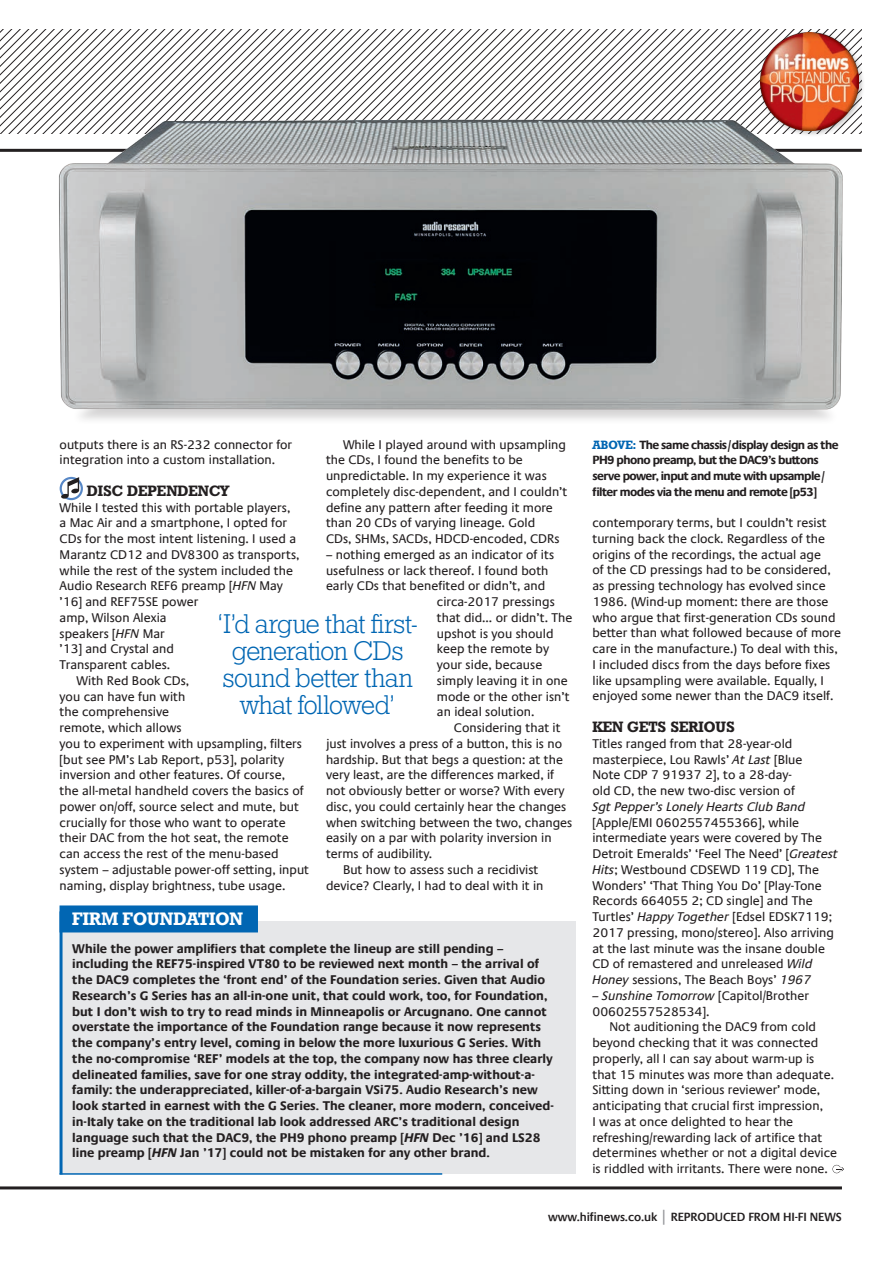
<style>
.page{position:relative;width:893px;height:1263px;background:#fff}
.page>*{position:absolute;margin:0;border:0;box-sizing:border-box;transform-origin:0 0}
.t1{font:27px/27px "Geometric Slab 712 BT Light A";letter-spacing:-.02em;color:#0166b3;text-align:center}
.t2{font:18px "Geometric Slab 712 BT Bold A";color:#fff}
.t3{font:15px "Geometric Slab 712 BT Bold A";color:#231f20}
.t4{font:12.75px/15.8px "Praxis Com";color:#231f20}
.t5{font:700 12.75px/15.8px "Praxis Com";color:#231f20}
.t6{font:italic 12.75px "Praxis Com";color:#231f20}
.t7{font:700 12px/15.8px "Praxis Com";letter-spacing:-.05em;color:#231f20}
.t8{font:600 12px "Praxis Com";letter-spacing:-.01em;color:#231f20}
.s1{font-style:italic}
.s2{font-family:"Geometric Slab 712 BT Bold A";font-weight:400;color:#0166b3}
.s3{font-size:15px;color:#939598}
</style>
<div class="page">
<svg style="left:0;top:30px;width:758px;height:104px"></svg>
<hr style="left:0;top:1186px;width:842px;height:3px;background:#231f20">
<hr style="left:0;top:149px;width:862px;height:3px;background:#231f20">
<div style="left:62px;top:921px;width:513px;height:253px;background:#e6e7e9"></div>
<img style="left:49px;top:111px;width:806px;height:309px">
<div style="left:60px;top:905px;width:198px;height:27px;background:#0166b3"></div>
<hr style="left:60px;top:911px;width:3px;height:263px;background:#0166b3">
<hr style="left:60px;top:1173px;width:382px;height:2px;background:#0166b3">
<div style="left:60px;top:477px;width:23px;height:23px;border:2px solid #5787c6;border-radius:50%"></div>
<svg style="left:61px;top:477px;width:18px;height:22px"></svg>
<svg style="left:832px;top:1165px;width:12px;height:8px"></svg>
<div style="left:758px;top:30px;width:107px;height:107px;background:#231f20;opacity:.25"></div>
<img style="left:760px;top:33px;width:98px;height:98px">
<p class="t4" style="left:60px;top:436px;width:234px">outputs there is an RS-232 connector for integration into a custom installation.</p>
<p class="t3" style="left:87px;top:481px;width:10px">DISC</p>
<p class="t3" style="left:127px;top:481px;width:104px">DEPENDENCY</p>
<p class="t4" style="left:60px;top:499px;width:232px">While I tested this with portable players,</p>
<p class="t4" style="left:60px;top:515px;width:229px">a Mac Air and a smartphone, I opted for</p>
<p class="t4" style="left:60px;top:531px;width:238px">CDs for the most intent listening. I used a</p>
<p class="t4" style="left:60px;top:547px;width:242px">Marantz CD12 and DV8300 as transports,</p>
<p class="t4" style="left:60px;top:562px;width:235px">while the rest of the system included the</p>
<p class="t4" style="left:60px;top:578px;width:225px">Audio Research REF6 preamp [<span class="s1">HFN</span> May</p>
<p class="t4" style="left:60px;top:594px;width:140px">’16] and REF75SE power</p>
<p class="t4" style="left:60px;top:610px;width:108px">amp, Wilson Alexia</p>
<p class="t4" style="left:60px;top:625px;width:107px">speakers [<span class="s1">HFN</span> Mar</p>
<p class="t4" style="left:60px;top:641px;width:116px">’13] and Crystal and</p>
<p class="t4" style="left:60px;top:657px;width:112px">Transparent cables.</p>
<p class="t4" style="left:77px;top:673px;width:114px">With Red Book CDs,</p>
<p class="t4" style="left:60px;top:688px;width:127px">you can have fun with</p>
<p class="t4" style="left:60px;top:704px;width:111px">the comprehensive</p>
<p class="t4" style="left:60px;top:720px;width:124px">remote, which allows</p>
<p class="t4" style="left:60px;top:736px;width:244px">you to experiment with upsampling, filters</p>
<p class="t4" style="left:60px;top:751px;width:226px">[but see PM’s Lab Report, p53], polarity</p>
<p class="t4" style="left:60px;top:767px;width:227px">inversion and other features. Of course,</p>
<p class="t4" style="left:60px;top:783px;width:246px">the all-metal handheld covers the basics of</p>
<p class="t4" style="left:60px;top:799px;width:241px">power on/off, source select and mute, but</p>
<p class="t4" style="left:60px;top:814px;width:228px">crucially for those who want to operate</p>
<p class="t4" style="left:60px;top:830px;width:231px">their DAC from the hot seat, the remote</p>
<p class="t4" style="left:60px;top:846px;width:220px">can access the rest of the menu-based</p>
<p class="t4" style="left:60px;top:862px;width:251px">system – adjustable power-off setting, input</p>
<p class="t4" style="left:60px;top:877px;width:227px">naming, display brightness, tube usage.</p>
<p class="t4" style="left:326px;top:436px;width:243px;text-indent:17px">While I played around with upsampling the CDs, I found the benefits to be unpredictable. In my experience it was completely disc-dependent, and I couldn’t define any pattern after feeding it more than 20 CDs of varying lineage. Gold<br>CDs, SHMs, SACDs, HDCD-encoded, CDRs</p>
<p class="t4" style="left:326px;top:547px;width:230px">– nothing emerged as an indicator of its</p>
<p class="t4" style="left:326px;top:562px;width:224px">usefulness or lack thereof. I found both</p>
<p class="t4" style="left:326px;top:578px;width:221px">early CDs that benefited or didn’t, and</p>
<p class="t4" style="left:437px;top:594px;width:119px">circa-2017 pressings</p>
<p class="t4" style="left:437px;top:610px;width:137px">that did... or didn’t. The</p>
<p class="t4" style="left:437px;top:625px;width:118px">upshot is you should</p>
<p class="t4" style="left:437px;top:641px;width:114px">keep the remote by</p>
<p class="t4" style="left:437px;top:657px;width:107px">your side, because</p>
<p class="t4" style="left:437px;top:673px;width:132px">simply leaving it in one</p>
<p class="t4" style="left:437px;top:688px;width:134px">mode or the other isn’t</p>
<p class="t4" style="left:437px;top:704px;width:99px">an ideal solution.</p>
<p class="t4" style="left:454px;top:720px;width:108px">Considering that it</p>
<p class="t4" style="left:326px;top:736px;width:238px">just involves a press of a button, this is no</p>
<p class="t4" style="left:326px;top:751px;width:238px">hardship. But that begs a question: at the</p>
<p class="t4" style="left:326px;top:767px;width:230px">very least, are the differences marked, if</p>
<p class="t4" style="left:326px;top:783px;width:240px">not obviously better or worse? With every</p>
<p class="t4" style="left:326px;top:799px;width:242px">disc, you could certainly hear the changes</p>
<p class="t4" style="left:326px;top:814px;width:248px">when switching between the two, changes</p>
<p class="t4" style="left:326px;top:830px;width:227px">easily on a par with polarity inversion in</p>
<p class="t4" style="left:326px;top:846px;width:108px">terms of audibility.</p>
<p class="t4" style="left:343px;top:862px;width:197px">But how to assess such a recidivist</p>
<p class="t4" style="left:326px;top:877px;width:219px">device? Clearly, I had to deal with it in</p>
<h1 class="t1" style="left:217px;top:610px;width:202px">‘I’d argue that first&shy;generation CDs sound better than what followed’</h1>
<h2 class="t2" style="left:72px;top:907px;width:172px">FIRM FOUNDATION</h2>
<p class="t5" style="left:72px;top:940px;width:483px">While the power amplifiers that complete the lineup are still pending – including the REF75-inspired VT80 to be reviewed next month – the arrival of the DAC9 completes the ‘front end’ of the Foundation series. Given that Audio Research’s G Series has an all-in-one unit, that could work, too, for Foundation, but I don’t wish to try to read minds in Minneapolis or Arcugnano. One cannot overstate the importance of the Foundation range because it now represents the company’s entry level, coming in below the more luxurious G Series. With the no-compromise ‘REF’ models at the top, the company now has three clearly delineated families, save for one stray oddity, the integrated-amp-without-a&shy;family: the underappreciated, killer-of-a-bargain VSi75. Audio Research’s new look started in earnest with the G Series. The cleaner, more modern, conceived&shy;in-Italy take on the traditional lab look addressed ARC’s traditional design language such that the DAC9, the PH9 phono preamp [<span class="s1">HFN</span> Dec ’16] and LS28 line preamp [<span class="s1">HFN</span> Jan ’17] could not be mistaken for any other brand.</p>
<p class="t7" style="left:592px;top:437px;width:248px"><span class="s2">ABOVE :</span> The same chassis/display design as the PH9 phono preamp, but the DAC9’s buttons serve power, input and mute with upsample/ filter modes via the menu and remote [p53]</p>
<p class="t4" style="left:592px;top:515px;width:250px">contemporary terms, but I couldn’t resist turning back the clock. Regardless of the origins of the recordings, the actual age<br>of the CD pressings had to be considered, as pressing technology has evolved since 1986. (Wind-up moment: there are those who argue that first-generation CDs sound better than what followed because of more care in the manufacture.) To deal with this, I included discs from the days before fixes like upsampling were available. Equally, I enjoyed some newer than the DAC9 itself.</p>
<p class="t3" style="left:592px;top:718px;width:144px">KEN GETS SERIOUS</p>
<p class="t4" style="left:592px;top:736px;width:211px">Titles ranged from that 28-year-old masterpiece, Lou Rawls’ <span class="s1">At Last</span> [Blue Note CDP 7 91937 2], to a 28-day&shy;old CD, the new two-disc version of</p>
<p class="t6" style="left:592px;top:799px;width:214px">Sgt Pepper’s Lonely Hearts Club Band</p>
<p class="t4" style="left:592px;top:814px;width:247px">[Apple/EMI 0602557455366], while intermediate years were covered by The Detroit Emeralds’ ‘Feel The Need’ [<span class="s1">Greatest Hits</span>; Westbound CDSEWD 119 CD], The Wonders’ ‘That Thing You Do’ [Play-Tone Records 664055 2; CD single] and The Turtles’ <span class="s1">Happy Together</span> [Edsel EDSK7119; 2017 pressing, mono/stereo]. Also arriving at the last minute was the insane double CD of remastered and unreleased <span class="s1">Wild Honey</span> sessions, The Beach Boys’ <span class="s1">1967</span></p>
<p class="t4" style="left:592px;top:988px;width:218px"><span class="s1">– Sunshine Tomorrow</span> [Capitol/Brother<br>00602557528534].</p>
<p class="t4" style="left:592px;top:1019px;width:246px;text-indent:17px">Not auditioning the DAC9 from cold beyond checking that it was connected properly, all I can say about warm-up is that 15 minutes was more than adequate.<br>Sitting down in ‘serious reviewer’ mode, anticipating that crucial first impression,<br>I was at once delighted to hear the refreshing/rewarding lack of artifice that determines whether or not a digital device is riddled with irritants. There were none.</p>
<p class="t8" style="left:548px;top:1209px;width:295px">www.hifinews.co.uk <span class="s3">|</span> REPRODUCED FROM HI-FI NEWS</p>
</div>
